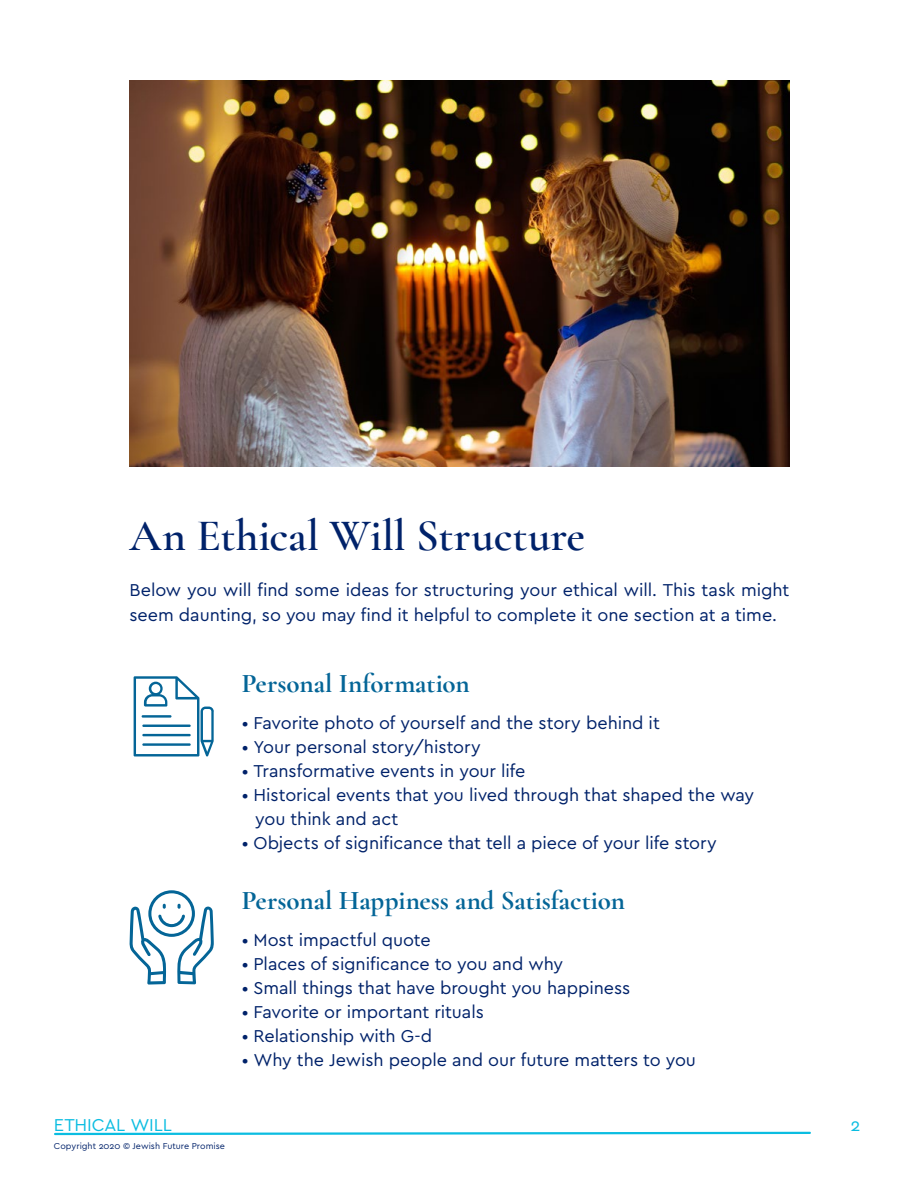
<style>
.page{position:relative;width:918px;height:1188px;background:#fff}
.page>*{position:absolute;margin:0;border:0;box-sizing:border-box;transform-origin:0 0}
.t1{font:600 45px "Cormorant Garamond";color:#00226a}
.t2{font:700 27px "Cormorant Garamond";color:#046597}
.t3{font:18px/25.5px "Cera PRO";letter-spacing:-.005em;color:#00226a}
.t4{font:18px "Cera PRO";letter-spacing:-.01em;color:#0bbde1}
.t5{font:9px "Cera PRO";color:#00226a}
</style>
<div class="page">
<svg style="left:54px;top:1132px;width:757px;height:4px"></svg>
<img style="left:130px;top:80px;width:659px;height:387px">
<svg style="left:134px;top:676px;width:80px;height:80px"></svg>
<hr style="left:142px;top:715px;width:30px;height:3px;background:#046597">
<hr style="left:142px;top:725px;width:49px;height:2px;background:#046597">
<hr style="left:142px;top:734px;width:49px;height:2px;background:#046597">
<hr style="left:142px;top:743px;width:49px;height:3px;background:#046597">
<svg style="left:129px;top:890px;width:85px;height:95px"></svg>
<h1 class="t1" style="left:130px;top:508px;width:457px">An Ethical Will Structure</h1>
<p class="t3" style="left:130px;top:576px;width:661px">Below you will find some ideas for structuring your ethical will. This task might seem daunting, so you may find it helpful to complete it one section at a time.</p>
<h2 class="t2" style="left:242px;top:667px;width:230px">Personal Information</h2>
<p class="t3" style="left:242px;top:710px;width:420px">• Favorite photo of yourself and the story behind it</p>
<p class="t3" style="left:242px;top:734px;width:241px">• Your personal story/history</p>
<p class="t3" style="left:242px;top:758px;width:285px">• Transformative events in your life</p>
<p class="t3" style="left:255px;top:783px;width:501px;line-height:24px;text-indent:-14px">• Historical events that you lived through that shaped the way you think and act</p>
<p class="t3" style="left:242px;top:830px;width:477px">• Objects of significance that tell a piece of your life story</p>
<h2 class="t2" style="left:242px;top:883px;width:385px">Personal Happiness and Satisfaction</h2>
<p class="t3" style="left:242px;top:927px;width:190px">• Most impactful quote</p>
<p class="t3" style="left:242px;top:951px;width:323px">• Places of significance to you and why</p>
<p class="t3" style="left:242px;top:975px;width:390px">• Small things that have brought you happiness</p>
<p class="t3" style="left:242px;top:999px;width:244px">• Favorite or important rituals</p>
<p class="t3" style="left:242px;top:1023px;width:192px">• Relationship with G-d</p>
<p class="t3" style="left:242px;top:1047px;width:456px">• Why the Jewish people and our future matters to you</p>
<p class="t4" style="left:54px;top:1113px;width:119px">ETHICAL WILL</p>
<p class="t4" style="left:851px;top:1113px;width:11px">2</p>
<p class="t5" style="left:54px;top:1140px;width:173px">Copyright 2020 © Jewish Future Promise</p>
</div>
